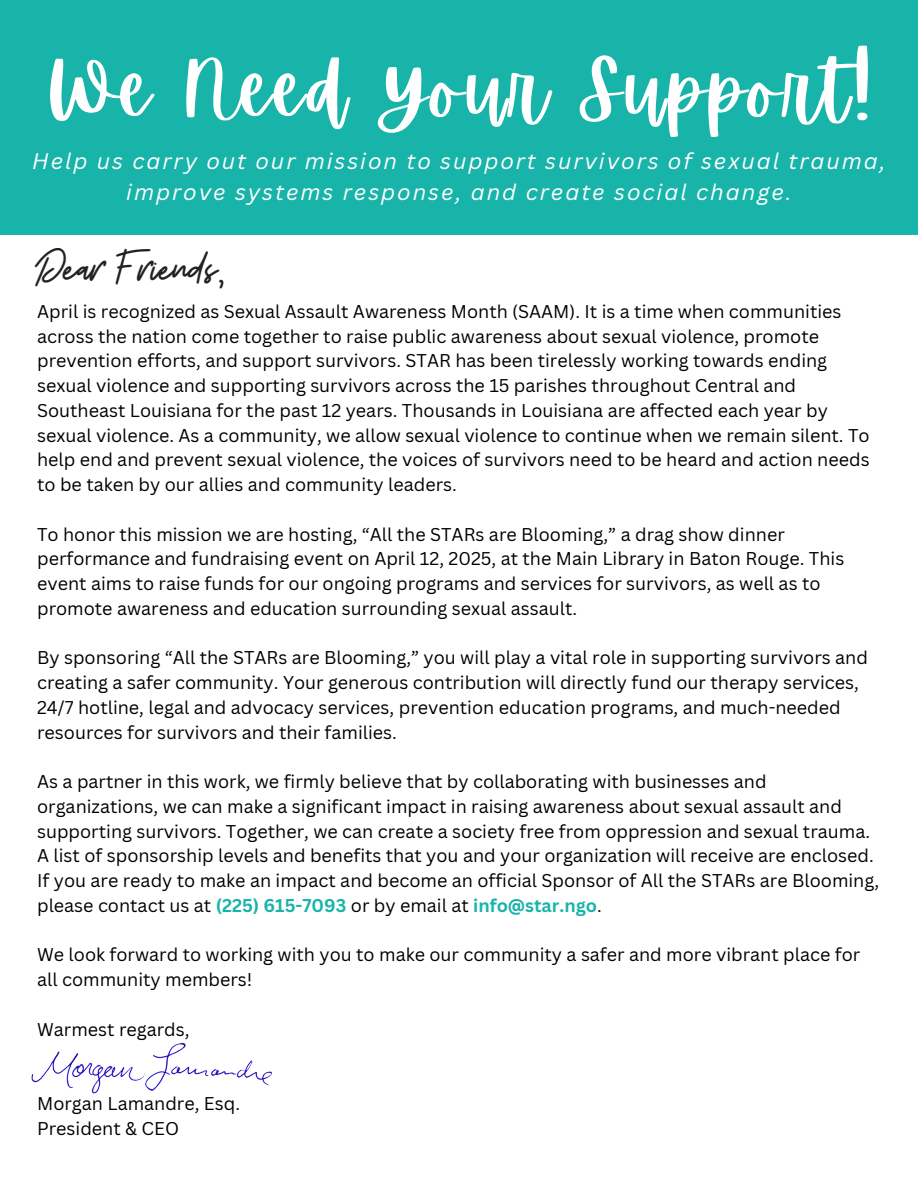
<style>
.page{position:relative;width:918px;height:1188px;background:#fff}
.page>*{position:absolute;margin:0;border:0;box-sizing:border-box;transform-origin:0 0}
.t1{font:78px "Apricots";letter-spacing:.045em;color:#fff}
.t2{font:45.15px "Beauty Salon Script";color:#222}
.t3{font:italic 21.9px/31.5px "Canva Sans";letter-spacing:.09em;color:#fff;text-align:center}
.t4{font:18px/24.8px "Canva Sans";color:#000}
.s1{font-weight:700;color:#19b4a9}
</style>
<div class="page">
<div style="left:0;top:0;width:918px;height:235px;background:#19b4a9"></div>
<img style="left:31px;top:1042px;width:241px;height:52px">
<p class="t1" style="left:46px;top:45px;width:827px">We Need Your Support!</p>
<p class="t3" style="left:32px;top:145px;width:855px">Help us carry out our mission to support survivors of sexual trauma, improve systems response, and create social change.</p>
<p class="t2" style="left:37px;top:246px;width:189px">Dear Friends,</p>
<h1 class="t4" style="left:37px;top:299px;width:834px">April is recognized as Sexual Assault Awareness Month (SAAM). It is a time when communities across the nation come together to raise public awareness about sexual violence, promote prevention efforts, and support survivors. STAR has been tirelessly working towards ending sexual violence and supporting survivors across the 15 parishes throughout Central and Southeast Louisiana for the past 12 years. Thousands in Louisiana are affected each year by sexual violence. As a community, we allow sexual violence to continue when we remain silent. To help end and prevent sexual violence, the voices of survivors need to be heard and action needs to be taken by our allies and community leaders.</h1>
<h3 class="t4" style="left:37px;top:521px;width:809px">To honor this mission we are hosting, “All the STARs are Blooming,” a drag show dinner performance and fundraising event on April 12, 2025, at the Main Library in Baton Rouge. This event aims to raise funds for our ongoing programs and services for survivors, as well as to promote awareness and education surrounding sexual assault.</h3>
<h2 class="t4" style="left:37px;top:645px;width:832px">By sponsoring “All the STARs are Blooming,” you will play a vital role in supporting survivors and creating a safer community. Your generous contribution will directly fund our therapy services, 24/7 hotline, legal and advocacy services, prevention education programs, and much-needed resources for survivors and their families.</h2>
<p class="t4" style="left:37px;top:769px;width:844px">As a partner in this work, we firmly believe that by collaborating with businesses and organizations, we can make a significant impact in raising awareness about sexual assault and supporting survivors. Together, we can create a society free from oppression and sexual trauma.<br>A list of sponsorship levels and benefits that you and your organization will receive are enclosed.<br>If you are ready to make an impact and become an official Sponsor of All the STARs are Blooming, please contact us at <span class="s1">(225) 615-7093</span> or by email at <span class="s1">info@star.ngo</span>.</p>
<p class="t4" style="left:37px;top:942px;width:825px">We look forward to working with you to make our community a safer and more vibrant place for all community members!</p>
<p class="t4" style="left:37px;top:1016px;width:154px">Warmest regards,</p>
<p class="t4" style="left:37px;top:1091px;width:204px">Morgan Lamandre, Esq.</p>
<p class="t4" style="left:37px;top:1115px;width:144px">President &amp; CEO</p>
</div>
